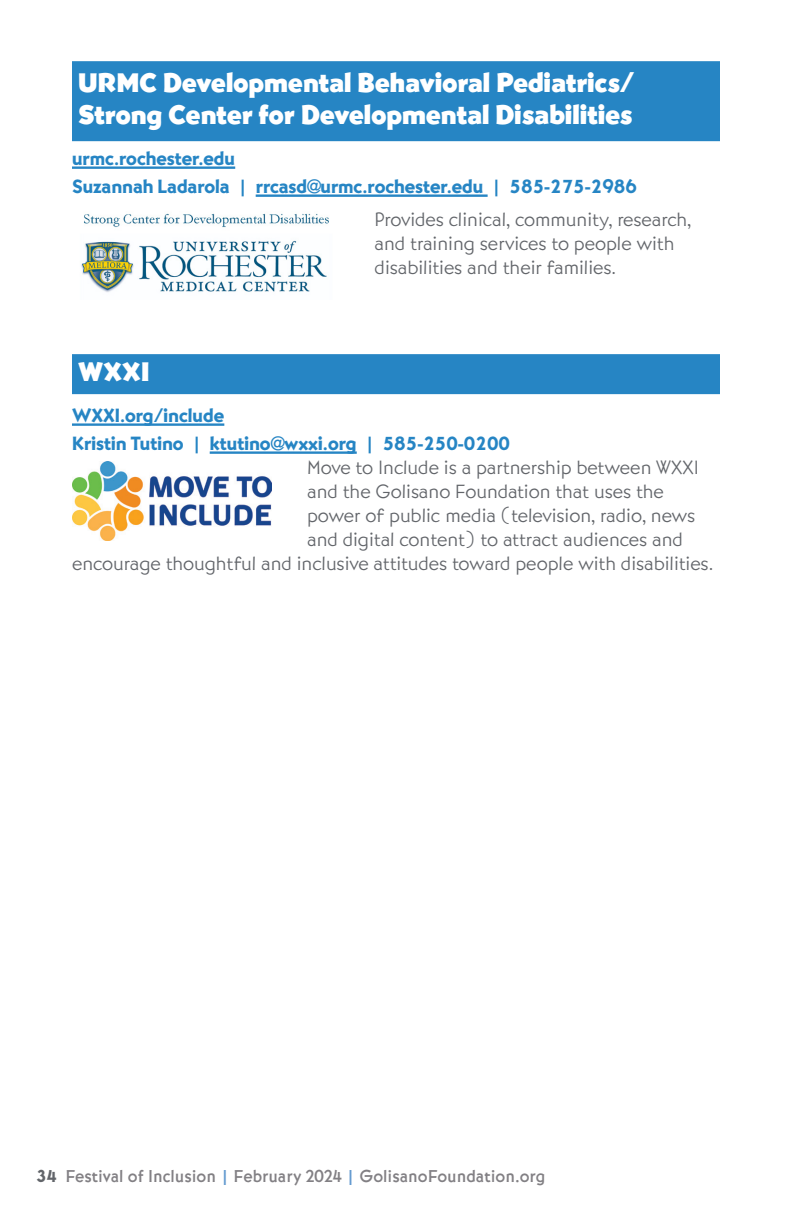
<style>
.page{position:relative;width:792px;height:1224px;background:#fff}
.page>*{position:absolute;margin:0;border:0;box-sizing:border-box;transform-origin:0 0}
.Dir_Organization_2{font:28px/32px "Bernhard Got URW Ext Hea";letter-spacing:.01em;color:#fff}
.Dir_Organization{font:28px "Bernhard Got URW Ext Hea";color:#fff}
.dir_contacts{font:300 20px "Bernhard Got URW";color:#62656a}
.dir_contacts-2{font:20px "Bernhard Got URW Hea";color:#2685c4}
.Dir_Description{font:300 20px/24px "Bernhard Got URW";color:#62656a}
.t1{font:500 18px "Bernhard Got URW";color:#828084}
.s1{font-family:"Bernhard Got URW Ext Hea";font-weight:400;font-size:28px;color:#fff}
.s2{font-family:"Bernhard Got URW Hea";font-weight:400;color:#62656a}
.s3{color:#659bd0}
</style>
<div class="page">
<div style="left:72px;top:61px;width:648px;height:80px;background:#2685c4"></div>
<hr style="left:72px;top:166px;width:163px;height:3px;background:#2685c4">
<hr style="left:256px;top:194px;width:232px;height:3px;background:#2685c4">
<div style="left:72px;top:354px;width:648px;height:40px;background:#2685c4"></div>
<hr style="left:72px;top:423px;width:152px;height:3px;background:#2685c4">
<hr style="left:210px;top:451px;width:147px;height:3px;background:#2685c4">
<img style="left:72px;top:462px;width:199px;height:79px">
<img style="left:81px;top:213px;width:248px;height:79px">
<p class="Dir_Organization_2" style="left:78px;top:69px;width:559px">URMC Developmental Behavioral Pediatrics/<br>Strong Center for Developmental Disabilities</p>
<p class="dir_contacts-2" style="left:72px;top:146px;width:165px">urmc.rochester.edu</p>
<p class="dir_contacts-2" style="left:72px;top:174px;width:566px">Suzannah Ladarola | rrcasd@urmc.rochester.edu | 585-275-2986</p>
<p class="Dir_Description" style="left:375px;top:208px;width:324px">Provides clinical, community, research, and training services to people with disabilities and their families. <span class="s1">Victor</span></p>
<p class="Dir_Organization" style="left:78px;top:355px;width:73px">WXXI</p>
<p class="dir_contacts-2" style="left:72px;top:403px;width:154px">WXXI.org/include</p>
<p class="dir_contacts-2" style="left:72px;top:431px;width:440px">Kristin Tutino | ktutino@wxxi.org | 585-250-0200</p>
<p class="dir_contacts" style="left:307px;top:455px;width:393px">Move to Include is a partnership between WXXI</p>
<p class="dir_contacts" style="left:307px;top:479px;width:358px">and the Golisano Foundation that uses the</p>
<p class="dir_contacts" style="left:307px;top:503px;width:390px">power of public media (television, radio, news</p>
<p class="dir_contacts" style="left:307px;top:527px;width:377px">and digital content) to attract audiences and</p>
<p class="dir_contacts" style="left:72px;top:551px;width:643px">encourage thoughtful and inclusive attitudes toward people with disabilities.</p>
<p class="t1" style="left:36px;top:1166px;width:511px"><span class="s2">34</span> Festival of Inclusion <span class="s3">|</span> February 2024 <span class="s3">|</span> GolisanoFoundation.org</p>
</div>
